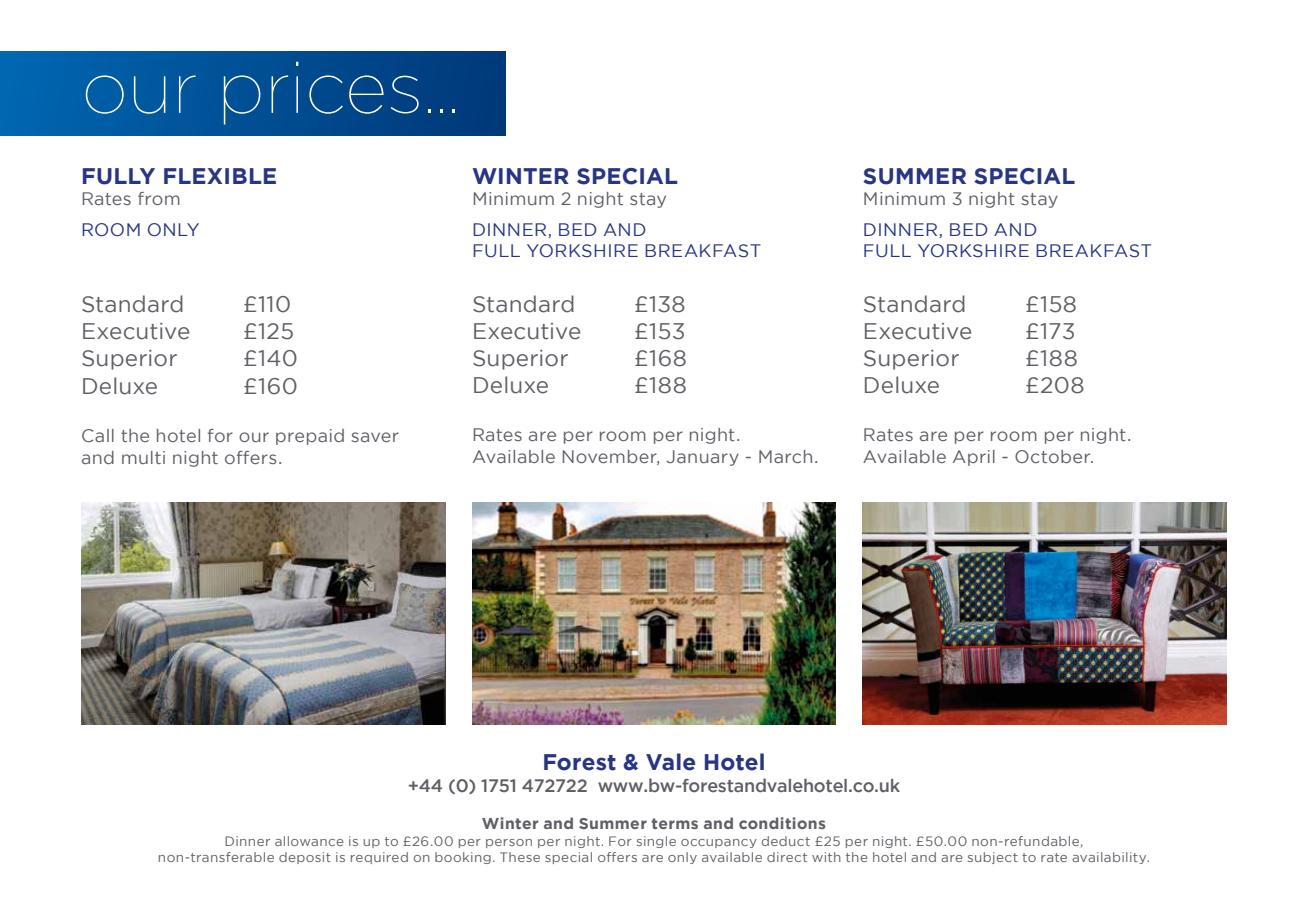
<style>
.page{position:relative;width:1308px;height:913px;background:#fff}
.page>*{position:absolute;margin:0;border:0;box-sizing:border-box;transform-origin:0 0}
.t1{font:100 72.9px "Gotham";color:#fff}
.t2{font:22.5px "Gotham";letter-spacing:.01em;color:#625e66}
.t3{font:700 22.5px "Gotham";letter-spacing:.01em;color:#283583}
.t4{font:18px/21.6px "Gotham";letter-spacing:.015em;color:#625e66}
.t5{font:18px/21.6px "Gotham";letter-spacing:.025em;color:#283583}
.t6{font:500 18px "Gotham";letter-spacing:-.015em;color:#625e66}
.t7{font:700 15.75px "Gotham";letter-spacing:.025em;color:#625e66}
.t8{font:13.5px/16.2px "Gotham";letter-spacing:.025em;color:#625e66;text-align:center}
</style>
<div class="page">
<div style="left:0;top:51px;width:505px;height:84px;background:linear-gradient(to right,#0067b1,#003878)"></div>
<img style="left:82px;top:502px;width:363px;height:222px">
<img style="left:472px;top:502px;width:364px;height:222px">
<img style="left:863px;top:502px;width:363px;height:222px">
<h1 class="t1" style="left:82px;top:42px;width:379px">our prices...</h1>
<h2 class="t3" style="left:81px;top:161px;width:198px">FULLY FLEXIBLE</h2>
<h3 class="t4" style="left:81px;top:187px;width:101px">Rates from</h3>
<h3 class="t5" style="left:81px;top:218px;width:120px">ROOM ONLY</h3>
<h2 class="t2" style="left:81px;top:290px;width:105px">Standard</h2>
<h2 class="t2" style="left:243px;top:290px;width:50px">£110</h2>
<h2 class="t2" style="left:81px;top:317px;width:111px">Executive</h2>
<h2 class="t2" style="left:243px;top:317px;width:53px">£125</h2>
<h2 class="t2" style="left:81px;top:344px;width:98px">Superior</h2>
<h2 class="t2" style="left:243px;top:344px;width:56px">£140</h2>
<h2 class="t2" style="left:81px;top:371px;width:79px">Deluxe</h2>
<h2 class="t2" style="left:243px;top:371px;width:56px">£160</h2>
<h3 class="t4" style="left:81px;top:424px;width:319px">Call the hotel for our prepaid saver and multi night offers.</h3>
<h2 class="t3" style="left:472px;top:161px;width:207px">WINTER SPECIAL</h2>
<h3 class="t4" style="left:472px;top:187px;width:197px">Minimum 2 night stay</h3>
<h3 class="t5" style="left:472px;top:218px;width:291px">DINNER, BED AND<br>FULL YORKSHIRE BREAKFAST</h3>
<h2 class="t2" style="left:472px;top:289px;width:105px">Standard</h2>
<h2 class="t2" style="left:634px;top:289px;width:53px">£138</h2>
<h2 class="t2" style="left:472px;top:316px;width:111px">Executive</h2>
<h2 class="t2" style="left:634px;top:316px;width:53px">£153</h2>
<h2 class="t2" style="left:472px;top:343px;width:98px">Superior</h2>
<h2 class="t2" style="left:634px;top:343px;width:55px">£168</h2>
<h2 class="t2" style="left:472px;top:370px;width:79px">Deluxe</h2>
<h2 class="t2" style="left:634px;top:370px;width:54px">£188</h2>
<h3 class="t4" style="left:472px;top:423px;width:348px">Rates are per room per night.<br>Available November, January - March.</h3>
<h2 class="t3" style="left:863px;top:161px;width:214px">SUMMER SPECIAL</h2>
<h3 class="t4" style="left:863px;top:187px;width:197px">Minimum 3 night stay</h3>
<h3 class="t5" style="left:863px;top:218px;width:291px">DINNER, BED AND<br>FULL YORKSHIRE BREAKFAST</h3>
<h2 class="t2" style="left:863px;top:289px;width:105px">Standard</h2>
<h2 class="t2" style="left:1025px;top:289px;width:54px">£158</h2>
<h2 class="t2" style="left:863px;top:316px;width:111px">Executive</h2>
<h2 class="t2" style="left:1025px;top:316px;width:52px">£173</h2>
<h2 class="t2" style="left:863px;top:343px;width:98px">Superior</h2>
<h2 class="t2" style="left:1025px;top:343px;width:54px">£188</h2>
<h2 class="t2" style="left:863px;top:370px;width:79px">Deluxe</h2>
<h2 class="t2" style="left:1025px;top:370px;width:61px">£208</h2>
<h3 class="t4" style="left:863px;top:423px;width:270px">Rates are per room per night.<br>Available April - October.</h3>
<h2 class="t3" style="left:542px;top:746px;width:225px">Forest &amp; Vale Hotel</h2>
<h3 class="t6" style="left:408px;top:773px;width:494px">+44 (0) 1751 472722 www.bw-forestandvalehotel.co.uk</h3>
<p class="t7" style="left:482px;top:813px;width:345px">Winter and Summer terms and conditions</p>
<p class="t8" style="left:158px;top:832px;width:993px">Dinner allowance is up to £26.00 per person per night. For single occupancy deduct £25 per night. £50.00 non-refundable,<br>non-transferable deposit is required on booking. These special offers are only available direct with the hotel and are subject to rate availability.</p>
</div>
